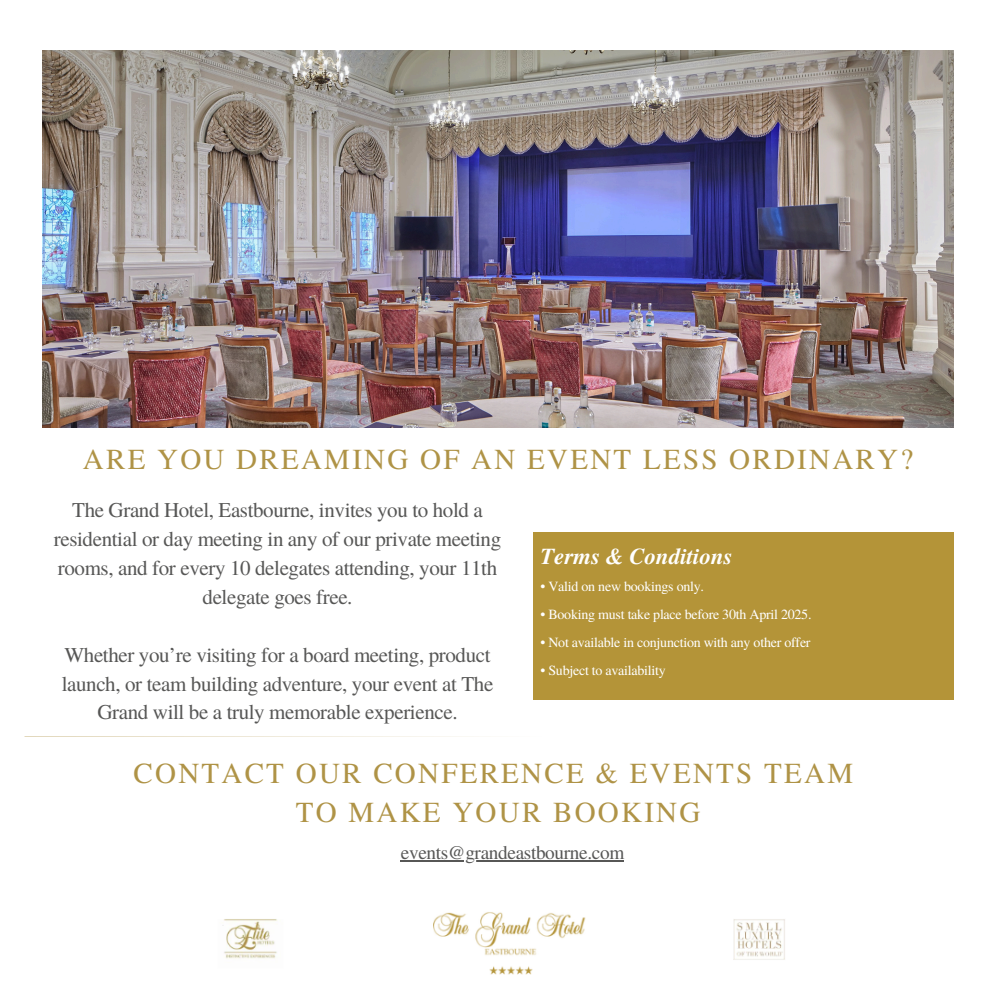
<style>
.page{position:relative;width:993px;height:993px;background:#fff}
.page>*{position:absolute;margin:0;border:0;box-sizing:border-box;transform-origin:0 0}
.t1{font:29.05px/39.4px "Te X Gyre Termes";letter-spacing:.08em;color:#af9346;text-align:center}
.t2{font:italic 700 22.75px "Te X Gyre Termes";letter-spacing:.005em;color:#fff}
.t3{font:21px/28.9px "Te X Gyre Termes";letter-spacing:-.02em;color:#575756;text-align:center}
.t4{font:19.25px "Te X Gyre Termes";letter-spacing:-.02em;color:#575756}
.t5{font:14px "Te X Gyre Termes";letter-spacing:-.02em;color:#fff}
</style>
<div class="page">
<svg style="left:25px;top:736px;width:443px;height:1px"></svg>
<div style="left:533px;top:532px;width:420px;height:167px;background:#b49438"></div>
<img style="left:42px;top:50px;width:911px;height:377px">
<img style="left:222px;top:912px;width:563px;height:63px">
<hr style="left:401px;top:860px;width:223px;height:1px;background:#575756">
<h2 class="t1" style="left:83px;top:437px;width:831px">ARE YOU DREAMING OF AN EVENT LESS ORDINARY?</h2>
<h2 class="t3" style="left:54px;top:494px;width:449px">The Grand Hotel, Eastbourne, invites you to hold a residential or day meeting in any of our private meeting rooms, and for every 10 delegates attending, your 11th delegate goes free.</h2>
<h2 class="t3" style="left:62px;top:639px;width:433px">Whether you’re visiting for a board meeting, product launch, or team building adventure, your event at The<br>Grand will be a truly memorable experience.</h2>
<p class="t2" style="left:540px;top:539px;width:194px">Terms &amp; Conditions</p>
<p class="t5" style="left:540px;top:576px;width:165px">• Valid on new bookings only.</p>
<p class="t5" style="left:540px;top:604px;width:272px">• Booking must take place before 30th April 2025.</p>
<p class="t5" style="left:540px;top:632px;width:271px">• Not available in conjunction with any other offer</p>
<p class="t5" style="left:540px;top:660px;width:127px">• Subject to availability</p>
<h1 class="t1" style="left:133px;top:751px;width:721px">CONTACT OUR CONFERENCE &amp; EVENTS TEAM<br>TO MAKE YOUR BOOKING</h1>
<h1 class="t4" style="left:401px;top:838px;width:225px">events@grandeastbourne.com</h1>
</div>
